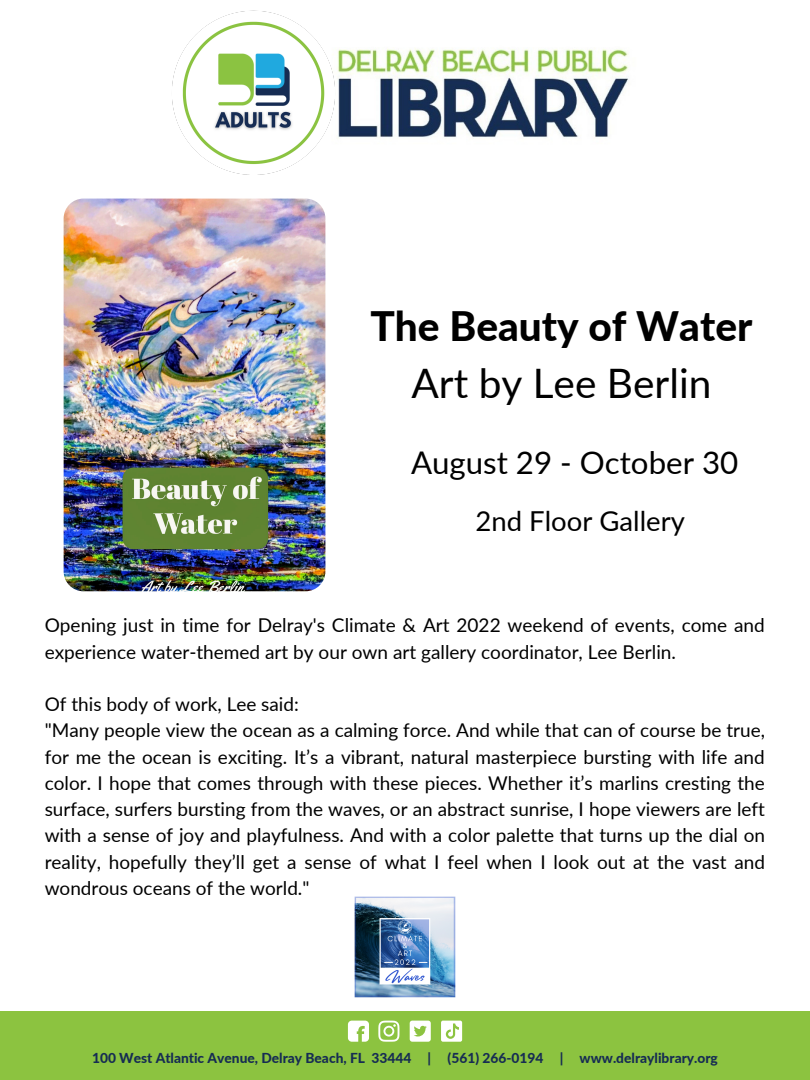
<style>
.page{position:relative;width:810px;height:1080px;background:#fff}
.page>*{position:absolute;margin:0;border:0;box-sizing:border-box;transform-origin:0 0}
.t1{font:800 40.62px "Lato";color:#000}
.t2{font:40.62px "Lato";color:#000}
.t3{font:31.25px "Lato";color:#000}
.t4{font:27.5px "Lato";color:#000}
.t5{font:19.06px/26.2px "Lato";color:#000}
.t6{font:19px/26.2px "Lato";color:#000}
.t7{font:800 13.75px "Lato";color:#162c53}
</style>
<div class="page">
<div style="left:0;top:1011px;width:810px;height:69px;background:#8cc340"></div>
<svg style="left:378px;top:1021px;width:21px;height:21px"></svg>
<svg style="left:410px;top:1021px;width:21px;height:21px"></svg>
<svg style="left:441px;top:1021px;width:21px;height:21px"></svg>
<svg style="left:348px;top:1021px;width:21px;height:21px"></svg>
<img style="left:337px;top:48px;width:292px;height:91px">
<img style="left:172px;top:11px;width:163px;height:164px">
<img style="left:64px;top:199px;width:261px;height:392px;border-radius:20px">
<img style="left:354px;top:896px;width:102px;height:102px">
<h1 class="t1" style="left:370px;top:301px;width:384px">The Beauty of Water</h1>
<h1 class="t2" style="left:411px;top:358px;width:301px">Art by Lee Berlin</h1>
<h2 class="t3" style="left:411px;top:444px;width:329px">August 29 - October 30</h2>
<h3 class="t4" style="left:475px;top:504px;width:211px">2nd Floor Gallery</h3>
<p class="t5" style="left:45px;top:612px;width:722px">Opening just in time for Delray's Climate &amp; Art 2022 weekend of events, come and experience water-themed art by our own art gallery coordinator, Lee Berlin.</p>
<p class="t6" style="left:45px;top:691px;width:722px">Of this body of work, Lee said:<br>"Many people view the ocean as a calming force. And while that can of course be true, for me the ocean is exciting. It’s a vibrant, natural masterpiece bursting with life and color. I hope that comes through with these pieces. Whether it’s marlins cresting the surface, surfers bursting from the waves, or an abstract sunrise, I hope viewers are left with a sense of joy and playfulness. And with a color palette that turns up the dial on reality, hopefully they’ll get a sense of what I feel when I look out at the vast and wondrous oceans of the world."</p>
<p class="t7" style="left:92px;top:1050px;width:627px">100 West Atlantic Avenue, Delray Beach, FL 33444 | (561) 266-0194 | www.delraylibrary.org</p>
</div>
